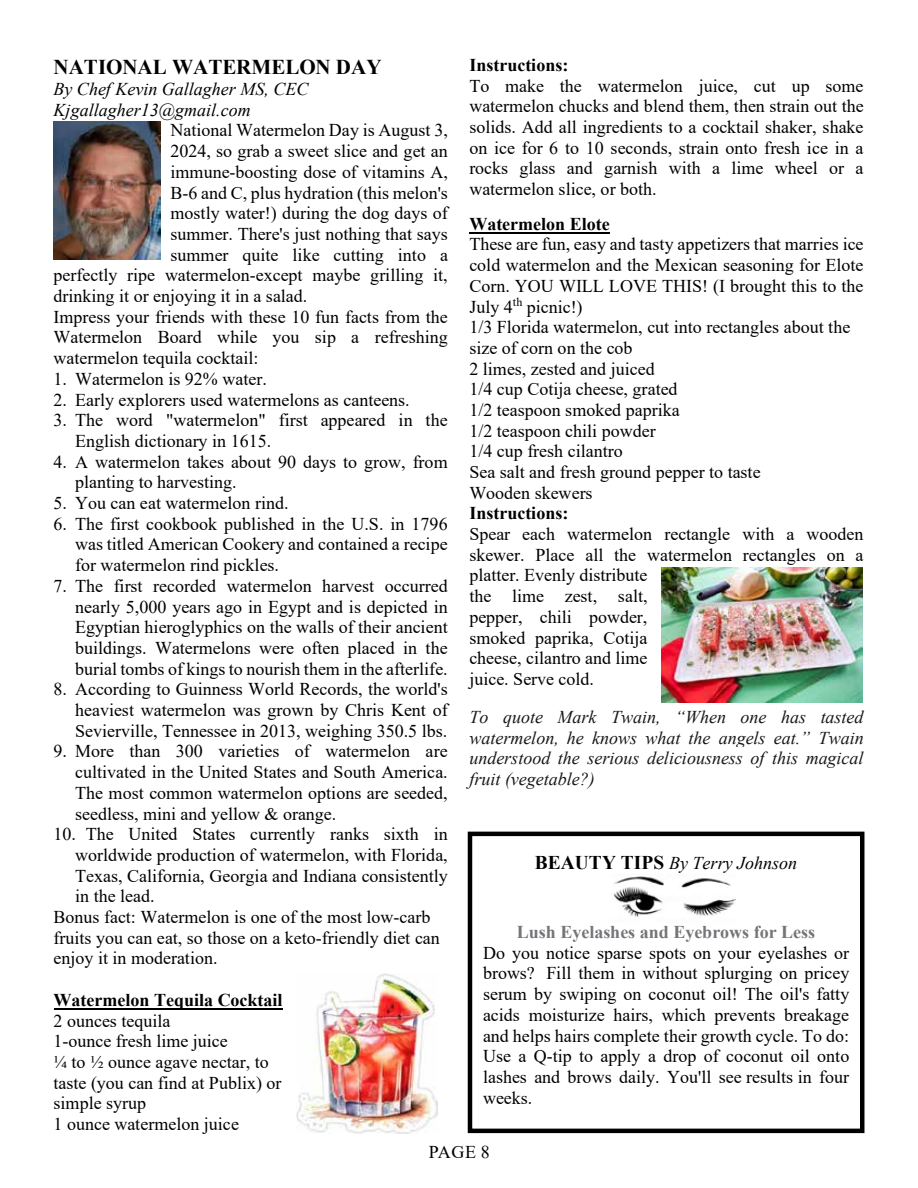
<style>
.page{position:relative;width:918px;height:1188px;background:#fff}
.page>*{position:absolute;margin:0;border:0;box-sizing:border-box;transform-origin:0 0}
.t1{font:700 21px "Times New Roman";color:#000}
.t2{font:18px/20.7px "Times New Roman";color:#000;text-align:justify}
.t3{font:italic 18px/20.7px "Times New Roman";color:#181616;text-align:justify}
.t4{font:italic 18px/20.7px "Times New Roman";color:#000}
.t5{font:700 18px "Times New Roman";color:#000}
.t6{font:700 18px "Times New Roman";color:#747578}
.s1{font-weight:700;font-style:normal;font-size:19.5px}
</style>
<div class="page">
<hr style="left:54px;top:1008px;width:229px;height:2px;background:#000">
<hr style="left:469px;top:232px;width:141px;height:2px;background:#000">
<img style="left:54px;top:122px;width:106px;height:138px">
<img style="left:661px;top:568px;width:202px;height:134px">
<img style="left:296px;top:974px;width:141px;height:160px">
<div style="left:468px;top:832px;width:396px;height:301px;border:4px solid #000"></div>
<img style="left:472px;top:842px;width:388px;height:281px">
<img style="left:609px;top:873px;width:127px;height:50px">
<p class="t1" style="left:54px;top:52px;width:329px">NATIONAL WATERMELON DAY</p>
<p class="t4" style="left:54px;top:78px;width:257px">By Chef Kevin Gallagher MS, CEC<br>Kjgallagher13@gmail.com</p>
<p class="t2" style="left:171px;top:120px;width:279px">National Watermelon Day is August 3,</p>
<p class="t2" style="left:171px;top:140px;width:279px">2024, so grab a sweet slice and get an</p>
<p class="t2" style="left:171px;top:161px;width:279px">immune-boosting dose of vitamins A,</p>
<p class="t2" style="left:171px;top:182px;width:279px">B-6 and C, plus hydration (this melon's</p>
<p class="t2" style="left:171px;top:202px;width:279px">mostly water!) during the dog days of</p>
<p class="t2" style="left:171px;top:223px;width:279px">summer. There's just nothing that says</p>
<p class="t2" style="left:171px;top:244px;width:279px">summer quite like cutting into a</p>
<p class="t2" style="left:54px;top:264px;width:396px">perfectly ripe watermelon-except maybe grilling it,</p>
<p class="t2" style="left:54px;top:285px;width:255px">drinking it or enjoying it in a salad.</p>
<p class="t2" style="left:54px;top:306px;width:396px">Impress your friends with these 10 fun facts from the</p>
<p class="t2" style="left:54px;top:327px;width:396px">Watermelon Board while you sip a refreshing</p>
<p class="t2" style="left:54px;top:347px;width:206px">watermelon tequila cocktail:</p>
<p class="t2" style="left:54px;top:368px;width:215px">1. Watermelon is 92% water.</p>
<p class="t2" style="left:54px;top:389px;width:358px">2. Early explorers used watermelons as canteens.</p>
<p class="t2" style="left:75px;top:409px;width:374px;text-indent:-22px">3. The word "watermelon" first appeared in the<br>English dictionary in 1615.</p>
<p class="t2" style="left:75px;top:451px;width:374px;text-indent:-22px">4. A watermelon takes about 90 days to grow, from planting to harvesting.</p>
<p class="t2" style="left:54px;top:492px;width:237px">5. You can eat watermelon rind.</p>
<p class="t2" style="left:75px;top:513px;width:374px;text-indent:-22px">6. The first cookbook published in the U.S. in 1796 was titled American Cookery and contained a recipe for watermelon rind pickles.</p>
<p class="t2" style="left:75px;top:575px;width:374px;text-indent:-22px">7. The first recorded watermelon harvest occurred nearly 5,000 years ago in Egypt and is depicted in Egyptian hieroglyphics on the walls of their ancient buildings. Watermelons were often placed in the burial tombs of kings to nourish them in the afterlife.</p>
<p class="t2" style="left:75px;top:678px;width:374px;text-indent:-22px">8. According to Guinness World Records, the world's heaviest watermelon was grown by Chris Kent of Sevierville, Tennessee in 2013, weighing 350.5 lbs.</p>
<p class="t2" style="left:75px;top:741px;width:374px;text-indent:-22px">9. More than 300 varieties of watermelon are cultivated in the United States and South America.<br>The most common watermelon options are seeded, seedless, mini and yellow &amp; orange.</p>
<p class="t2" style="left:54px;top:823px;width:396px">10. The United States currently ranks sixth in</p>
<p class="t2" style="left:75px;top:844px;width:374px">worldwide production of watermelon, with Florida,</p>
<p class="t2" style="left:75px;top:865px;width:374px">Texas, California, Georgia and Indiana consistently</p>
<p class="t2" style="left:75px;top:885px;width:81px">in the lead.</p>
<p class="t2" style="left:54px;top:906px;width:378px">Bonus fact: Watermelon is one of the most low-carb</p>
<p class="t2" style="left:54px;top:927px;width:388px">fruits you can eat, so those on a keto-friendly diet can</p>
<p class="t2" style="left:54px;top:948px;width:165px">enjoy it in moderation.</p>
<p class="t5" style="left:54px;top:987px;width:230px">Watermelon Tequila Cocktail</p>
<p class="t2" style="left:54px;top:1010px;width:229px;text-align:left">2 ounces tequila<br>1-ounce fresh lime juice<br>¼ to ½ ounce agave nectar, to taste (you can find at Publix) or simple syrup<br>1 ounce watermelon juice</p>
<p class="t5" style="left:469px;top:52px;width:101px">Instructions:</p>
<p class="t2" style="left:469px;top:75px;width:396px">To make the watermelon juice, cut up some watermelon chucks and blend them, then strain out the solids. Add all ingredients to a cocktail shaker, shake on ice for 6 to 10 seconds, strain onto fresh ice in a rocks glass and garnish with a lime wheel or a watermelon slice, or both.</p>
<p class="t5" style="left:469px;top:211px;width:142px">Watermelon Elote</p>
<p class="t2" style="left:469px;top:233px;width:396px;text-align:left">These are fun, easy and tasty appetizers that marries ice cold watermelon and the Mexican seasoning for Elote Corn. YOU WILL LOVE THIS! (I brought this to the July 4<sup>th</sup> picnic!)<br>1/3 Florida watermelon, cut into rectangles about the size of corn on the cob<br>2 limes, zested and juiced<br>1/4 cup Cotija cheese, grated<br>1/2 teaspoon smoked paprika<br>1/2 teaspoon chili powder<br>1/4 cup fresh cilantro<br>Sea salt and fresh ground pepper to taste<br>Wooden skewers</p>
<p class="t5" style="left:469px;top:500px;width:101px">Instructions:</p>
<p class="t2" style="left:469px;top:523px;width:396px;text-align:left">Spear each watermelon rectangle with a wooden skewer. Place all the watermelon rectangles on a platter. Evenly distribute<br>the lime zest, salt,<br>pepper, chili powder,<br>smoked paprika, Cotija<br>cheese, cilantro and lime<br>juice. Serve cold.</p>
<p class="t3" style="left:469px;top:706px;width:396px">To quote Mark Twain, “When one has tasted watermelon, he knows what the angels eat.” Twain understood the serious deliciousness of this magical fruit (vegetable?)</p>
<p class="t4" style="left:535px;top:852px;width:264px"><span class="s1">BEAUTY TIPS</span> By Terry Johnson</p>
<p class="t6" style="left:517px;top:919px;width:300px">Lush Eyelashes and Eyebrows for Less</p>
<p class="t2" style="left:483px;top:942px;width:368px">Do you notice sparse spots on your eyelashes or brows? Fill them in without splurging on pricey serum by swiping on coconut oil! The oil's fatty acids moisturize hairs, which prevents breakage and helps hairs complete their growth cycle. To do:<br>Use a Q-tip to apply a drop of coconut oil onto lashes and brows daily. You'll see results in four weeks.</p>
<p class="t2" style="left:429px;top:1141px;width:63px">PAGE 8</p>
</div>
